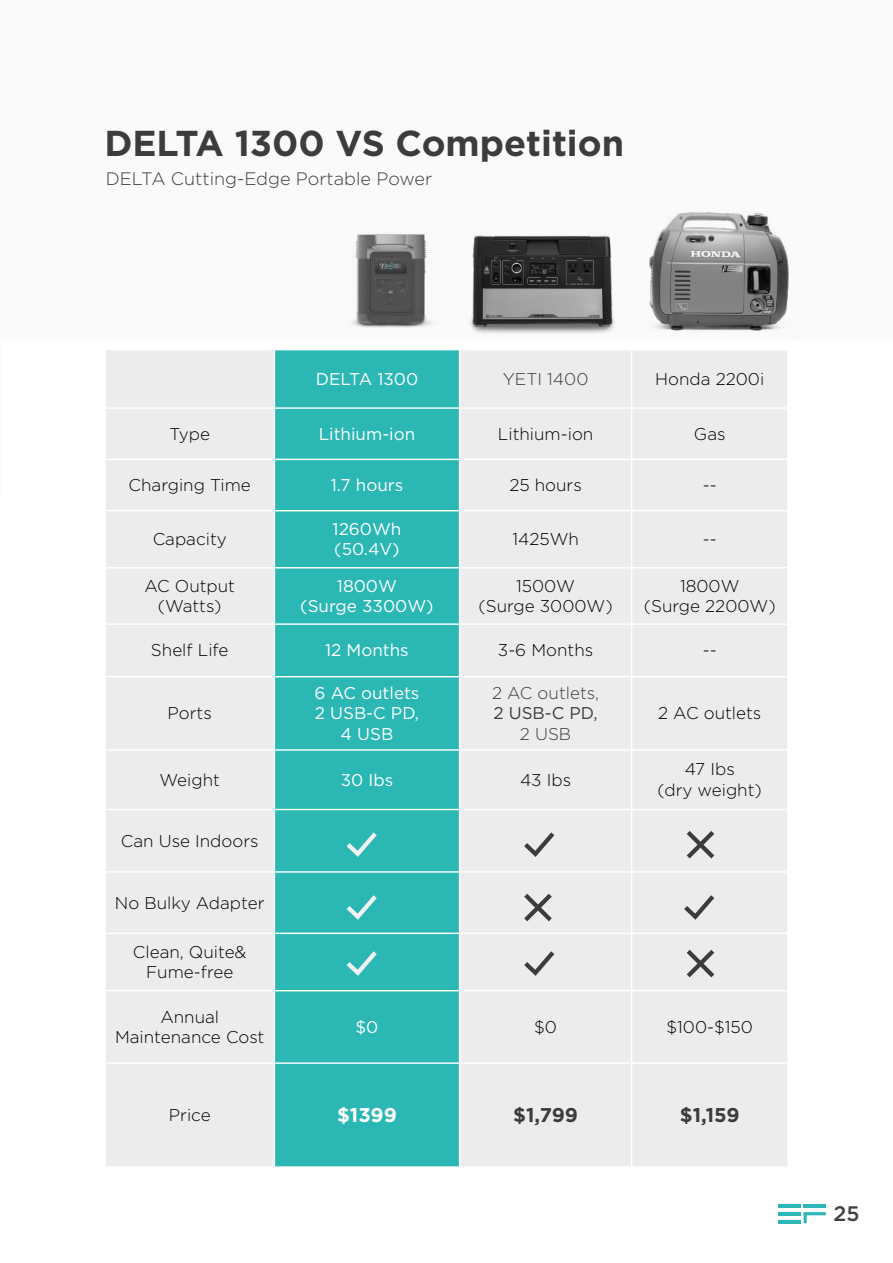
<style>
.page{position:relative;width:893px;height:1263px;background:#fff}
.page>*{position:absolute;margin:0;border:0;box-sizing:border-box;transform-origin:0 0}
.t1{font:700 36px "Gotham";color:#3c3c3c}
.t2{font:500 21px "Gotham";color:#414041}
.t3{font:700 19.95px "Gotham";color:#3c3c3c}
.t4{font:700 19.95px "Gotham";color:#fff}
.t5{font:300 18px "Gotham";color:#3c3c3c}
.t6{font:300 17.1px/20.4px "Gotham";color:#000;text-align:center}
.t7{font:17.1px/20.4px "Gotham";color:#fff;text-align:center}
.t8{font:300 17.1px "Gotham";color:#3c3c3c}
.t9{font:17.1px "Gotham";color:#3c3c3c}
</style>
<div class="page">
<svg style="left:803px;top:1212px;width:23px;height:11px"></svg>
<hr style="left:778px;top:1204px;width:22px;height:3px;background:#2bb7b3">
<hr style="left:778px;top:1212px;width:22px;height:3px;background:#2bb7b3">
<hr style="left:778px;top:1220px;width:22px;height:3px;background:#2bb7b3">
<hr style="left:803px;top:1204px;width:23px;height:3px;background:#2bb7b3">
<hr style="left:0;top:0;width:1px;height:495px;background:#f9fafa">
<div style="left:0;top:0;width:893px;height:340px;background:#f9fafa"></div>
<div style="left:106px;top:350px;width:681px;height:816px;background:#ececec"></div>
<div style="left:275px;top:350px;width:184px;height:816px;background:#2bb7b3"></div>
<hr style="left:274px;top:350px;width:1px;height:57px;background:#fff">
<hr style="left:104px;top:407px;width:171px;height:2px;background:#fff">
<hr style="left:274px;top:409px;width:1px;height:50px;background:#fff">
<hr style="left:104px;top:459px;width:171px;height:1px;background:#fff">
<hr style="left:274px;top:460px;width:1px;height:50px;background:#fff">
<hr style="left:104px;top:510px;width:171px;height:1px;background:#fff">
<hr style="left:274px;top:511px;width:1px;height:56px;background:#fff">
<hr style="left:104px;top:567px;width:171px;height:1px;background:#fff">
<hr style="left:274px;top:568px;width:1px;height:55px;background:#fff">
<hr style="left:104px;top:623px;width:171px;height:2px;background:#fff">
<hr style="left:274px;top:625px;width:1px;height:51px;background:#fff">
<hr style="left:104px;top:676px;width:171px;height:1px;background:#fff">
<hr style="left:274px;top:677px;width:1px;height:72px;background:#fff">
<hr style="left:104px;top:749px;width:171px;height:2px;background:#fff">
<hr style="left:274px;top:751px;width:1px;height:58px;background:#fff">
<hr style="left:104px;top:809px;width:171px;height:1px;background:#fff">
<hr style="left:274px;top:810px;width:1px;height:61px;background:#fff">
<hr style="left:104px;top:871px;width:171px;height:2px;background:#fff">
<hr style="left:274px;top:873px;width:1px;height:60px;background:#fff">
<hr style="left:104px;top:933px;width:171px;height:1px;background:#fff">
<hr style="left:274px;top:934px;width:1px;height:56px;background:#fff">
<hr style="left:104px;top:990px;width:171px;height:1px;background:#fff">
<hr style="left:274px;top:991px;width:1px;height:71px;background:#fff">
<hr style="left:104px;top:1062px;width:171px;height:2px;background:#fff">
<hr style="left:274px;top:1064px;width:1px;height:102px;background:#fff">
<hr style="left:275px;top:407px;width:185px;height:2px;background:#fff">
<hr style="left:460px;top:407px;width:171px;height:2px;background:#fff">
<hr style="left:459px;top:350px;width:1px;height:57px;background:#fff">
<hr style="left:631px;top:350px;width:1px;height:57px;background:#fff">
<hr style="left:459px;top:409px;width:1px;height:50px;background:#fff">
<hr style="left:631px;top:407px;width:158px;height:2px;background:#fff">
<hr style="left:631px;top:409px;width:1px;height:50px;background:#fff">
<hr style="left:275px;top:459px;width:185px;height:1px;background:#fff">
<hr style="left:460px;top:459px;width:172px;height:1px;background:#fff">
<hr style="left:459px;top:460px;width:1px;height:50px;background:#fff">
<hr style="left:632px;top:459px;width:157px;height:1px;background:#fff">
<hr style="left:631px;top:460px;width:1px;height:50px;background:#fff">
<hr style="left:275px;top:510px;width:185px;height:1px;background:#fff">
<hr style="left:460px;top:510px;width:172px;height:1px;background:#fff">
<hr style="left:459px;top:511px;width:1px;height:56px;background:#fff">
<hr style="left:632px;top:510px;width:157px;height:1px;background:#fff">
<hr style="left:631px;top:511px;width:1px;height:56px;background:#fff">
<hr style="left:275px;top:567px;width:185px;height:1px;background:#fff">
<hr style="left:460px;top:567px;width:172px;height:1px;background:#fff">
<hr style="left:459px;top:568px;width:1px;height:55px;background:#fff">
<hr style="left:632px;top:567px;width:157px;height:1px;background:#fff">
<hr style="left:631px;top:568px;width:1px;height:55px;background:#fff">
<hr style="left:275px;top:623px;width:185px;height:2px;background:#fff">
<hr style="left:460px;top:623px;width:172px;height:2px;background:#fff">
<hr style="left:459px;top:625px;width:1px;height:51px;background:#fff">
<hr style="left:632px;top:623px;width:157px;height:2px;background:#fff">
<hr style="left:631px;top:625px;width:1px;height:51px;background:#fff">
<hr style="left:275px;top:676px;width:185px;height:1px;background:#fff">
<hr style="left:460px;top:676px;width:172px;height:1px;background:#fff">
<hr style="left:459px;top:677px;width:1px;height:72px;background:#fff">
<hr style="left:632px;top:676px;width:157px;height:1px;background:#fff">
<hr style="left:631px;top:677px;width:1px;height:72px;background:#fff">
<hr style="left:275px;top:749px;width:185px;height:2px;background:#fff">
<hr style="left:460px;top:749px;width:172px;height:2px;background:#fff">
<hr style="left:459px;top:751px;width:1px;height:58px;background:#fff">
<hr style="left:632px;top:749px;width:157px;height:2px;background:#fff">
<hr style="left:631px;top:751px;width:1px;height:58px;background:#fff">
<hr style="left:275px;top:809px;width:185px;height:1px;background:#fff">
<hr style="left:460px;top:809px;width:172px;height:1px;background:#fff">
<hr style="left:459px;top:810px;width:1px;height:61px;background:#fff">
<hr style="left:632px;top:809px;width:157px;height:1px;background:#fff">
<hr style="left:631px;top:810px;width:1px;height:61px;background:#fff">
<hr style="left:275px;top:871px;width:185px;height:2px;background:#fff">
<hr style="left:460px;top:871px;width:172px;height:2px;background:#fff">
<hr style="left:459px;top:873px;width:1px;height:60px;background:#fff">
<hr style="left:632px;top:871px;width:157px;height:2px;background:#fff">
<hr style="left:631px;top:873px;width:1px;height:60px;background:#fff">
<hr style="left:275px;top:933px;width:185px;height:1px;background:#fff">
<hr style="left:460px;top:933px;width:172px;height:1px;background:#fff">
<hr style="left:459px;top:934px;width:1px;height:56px;background:#fff">
<hr style="left:632px;top:933px;width:157px;height:1px;background:#fff">
<hr style="left:631px;top:934px;width:1px;height:56px;background:#fff">
<hr style="left:275px;top:990px;width:185px;height:1px;background:#fff">
<hr style="left:460px;top:990px;width:172px;height:1px;background:#fff">
<hr style="left:459px;top:991px;width:1px;height:71px;background:#fff">
<hr style="left:632px;top:990px;width:157px;height:1px;background:#fff">
<hr style="left:631px;top:991px;width:1px;height:71px;background:#fff">
<hr style="left:275px;top:1062px;width:185px;height:2px;background:#fff">
<hr style="left:460px;top:1062px;width:172px;height:2px;background:#fff">
<hr style="left:459px;top:1064px;width:1px;height:102px;background:#fff">
<hr style="left:632px;top:1062px;width:157px;height:2px;background:#fff">
<hr style="left:631px;top:1064px;width:1px;height:102px;background:#fff">
<svg style="left:342px;top:828px;width:39px;height:32px"></svg>
<svg style="left:342px;top:947px;width:39px;height:32px"></svg>
<svg style="left:342px;top:890px;width:39px;height:33px"></svg>
<svg style="left:520px;top:828px;width:39px;height:32px"></svg>
<svg style="left:520px;top:947px;width:39px;height:32px"></svg>
<svg style="left:680px;top:890px;width:39px;height:33px"></svg>
<svg style="left:682px;top:826px;width:37px;height:37px"></svg>
<svg style="left:682px;top:945px;width:37px;height:37px"></svg>
<svg style="left:520px;top:889px;width:36px;height:37px"></svg>
<img style="left:352px;top:234px;width:80px;height:94px">
<img style="left:459px;top:235px;width:163px;height:131px">
<img style="left:649px;top:212px;width:140px;height:119px">
<h1 class="t1" style="left:104px;top:120px;width:521px">DELTA 1300 VS Competition</h1>
<p class="t5" style="left:106px;top:168px;width:328px">DELTA Cutting-Edge Portable Power</p>
<p class="t7" style="left:316px;top:368px;width:104px">DELTA 1300</p>
<p class="t8" style="left:503px;top:368px;width:87px">YETI 1400</p>
<p class="t6" style="left:655px;top:368px;width:110px">Honda 2200i</p>
<p class="t6" style="left:169px;top:423px;width:42px">Type</p>
<p class="t7" style="left:319px;top:423px;width:98px">Lithium-ion</p>
<p class="t6" style="left:498px;top:423px;width:97px">Lithium-ion</p>
<p class="t6" style="left:694px;top:423px;width:33px">Gas</p>
<p class="t6" style="left:129px;top:474px;width:124px">Charging Time</p>
<p class="t7" style="left:331px;top:474px;width:74px">1.7 hours</p>
<p class="t6" style="left:509px;top:474px;width:74px">25 hours</p>
<p class="t6" style="left:703px;top:474px;width:15px">--</p>
<p class="t6" style="left:153px;top:528px;width:76px">Capacity</p>
<p class="t7" style="left:333px;top:518px;width:70px;text-align:left">1260Wh (50.4V)</p>
<p class="t6" style="left:512px;top:528px;width:68px">1425Wh</p>
<p class="t6" style="left:703px;top:528px;width:15px">--</p>
<p class="t6" style="left:144px;top:575px;width:92px">AC Output (Watts)</p>
<p class="t7" style="left:300px;top:575px;width:135px">1800W<br>(Surge 3300W)</p>
<p class="t6" style="left:478px;top:575px;width:136px">1500W<br>(Surge 3000W)</p>
<p class="t6" style="left:644px;top:575px;width:133px">1800W<br>(Surge 2200W)</p>
<p class="t6" style="left:151px;top:640px;width:79px">Shelf Life</p>
<p class="t7" style="left:325px;top:640px;width:85px">12 Months</p>
<p class="t6" style="left:498px;top:640px;width:97px">3-6 Months</p>
<p class="t6" style="left:703px;top:640px;width:15px">--</p>
<p class="t6" style="left:168px;top:702px;width:46px">Ports</p>
<p class="t7" style="left:315px;top:682px;width:106px">6 AC outlets<br>2 USB-C PD,<br>4 USB</p>
<p class="t8" style="left:492px;top:682px;width:109px">2 AC outlets,</p>
<p class="t9" style="left:493px;top:702px;width:106px">2 USB-C PD,</p>
<p class="t8" style="left:520px;top:723px;width:53px">2 USB</p>
<p class="t6" style="left:658px;top:702px;width:105px">2 AC outlets</p>
<p class="t6" style="left:160px;top:769px;width:62px">Weight</p>
<p class="t7" style="left:341px;top:769px;width:54px">30 Ibs</p>
<p class="t6" style="left:520px;top:769px;width:53px">43 Ibs</p>
<p class="t6" style="left:658px;top:759px;width:106px">47 Ibs<br>(dry weight)</p>
<p class="t6" style="left:121px;top:830px;width:139px">Can Use Indoors</p>
<p class="t6" style="left:115px;top:892px;width:151px">No Bulky Adapter</p>
<p class="t6" style="left:133px;top:941px;width:115px">Clean, Quite&amp;<br>Fume-free</p>
<p class="t6" style="left:115px;top:1006px;width:151px">Annual<br>Maintenance Cost</p>
<p class="t7" style="left:355px;top:1016px;width:25px">$0</p>
<p class="t6" style="left:534px;top:1016px;width:24px">$0</p>
<p class="t6" style="left:666px;top:1016px;width:88px">$100-$150</p>
<p class="t6" style="left:169px;top:1104px;width:43px">Price</p>
<p class="t4" style="left:337px;top:1102px;width:61px">$1399</p>
<p class="t3" style="left:513px;top:1102px;width:66px">$1,799</p>
<p class="t3" style="left:680px;top:1102px;width:61px">$1,159</p>
<p class="t2" style="left:833px;top:1200px;width:27px">25</p>
</div>
